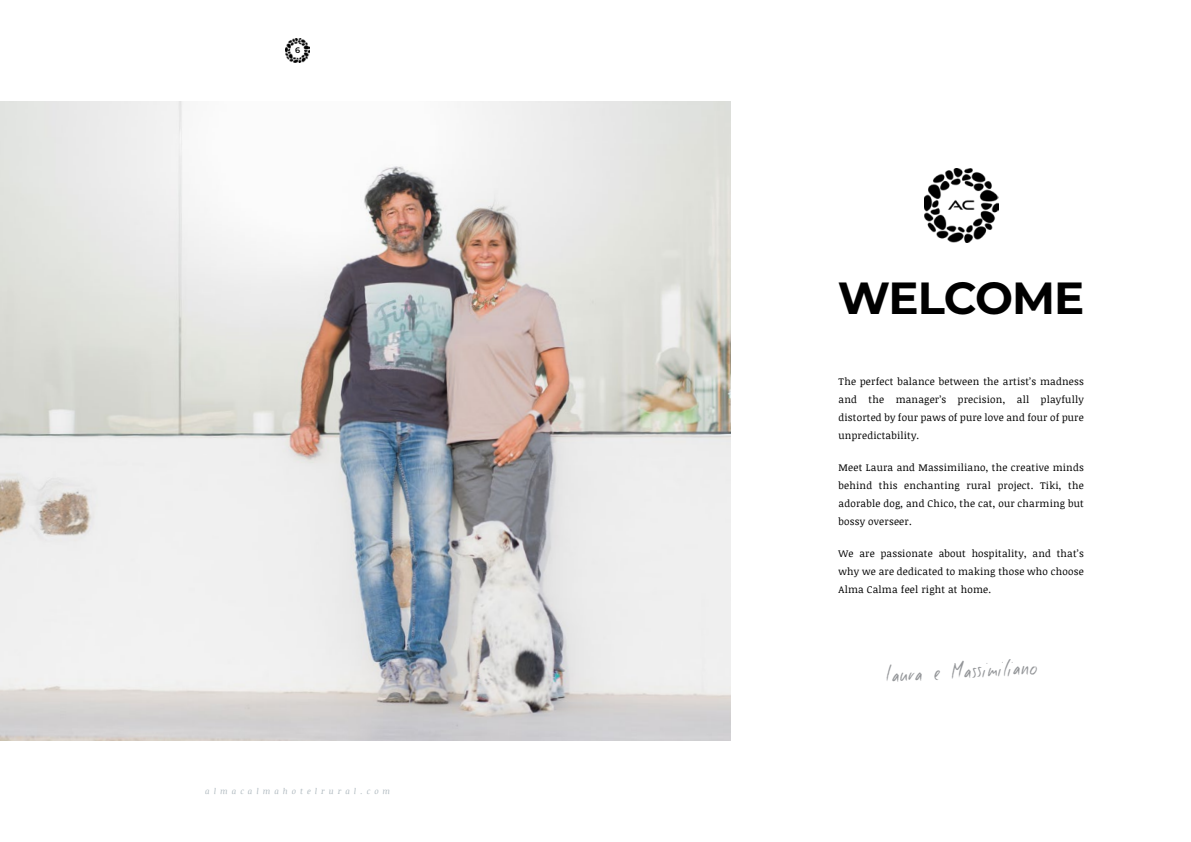
<style>
.page{position:relative;width:1191px;height:842px;background:#fff}
.page>*{position:absolute;margin:0;border:0;box-sizing:border-box;transform-origin:0 0}
.t1{font:700 45px "Montserrat";letter-spacing:-.025em;color:#000}
.t2{font:22.2px "Good Foot";color:#939598}
.t3{font:10px/18px "Noticia Text";letter-spacing:.02em;color:#000;text-align:justify}
.t4{font:italic 8px "Noticia Text";letter-spacing:.5em;color:#afb9bf}
.t5{font:600 8px "Montserrat";color:#000}
</style>
<div class="page">
<img style="left:0;top:101px;width:730px;height:640px">
<img style="left:286px;top:39px;width:24px;height:23px">
<img style="left:924px;top:168px;width:74px;height:75px">
<p class="t5" style="left:295px;top:45px;width:7px">6</p>
<p class="t4" style="left:205px;top:785px;width:186px">almacalmahotelrural.com</p>
<h1 class="t1" style="left:838px;top:266px;width:248px">WELCOME</h1>
<p class="t3" style="left:838px;top:372px;width:247px">The perfect balance between the artist’s madness and the manager’s precision, all playfully distorted by four paws of pure love and four of pure unpredictability.</p>
<p class="t3" style="left:838px;top:458px;width:247px">Meet Laura and Massimiliano, the creative minds behind this enchanting rural project. Tiki, the adorable dog, and Chico, the cat, our charming but bossy overseer.</p>
<p class="t3" style="left:838px;top:544px;width:247px">We are passionate about hospitality, and that’s why we are dedicated to making those who choose Alma Calma feel right at home.</p>
<h2 class="t2" style="left:885px;top:661px;width:154px;rotate:-3deg">Laura e Massimiliano</h2>
</div>
